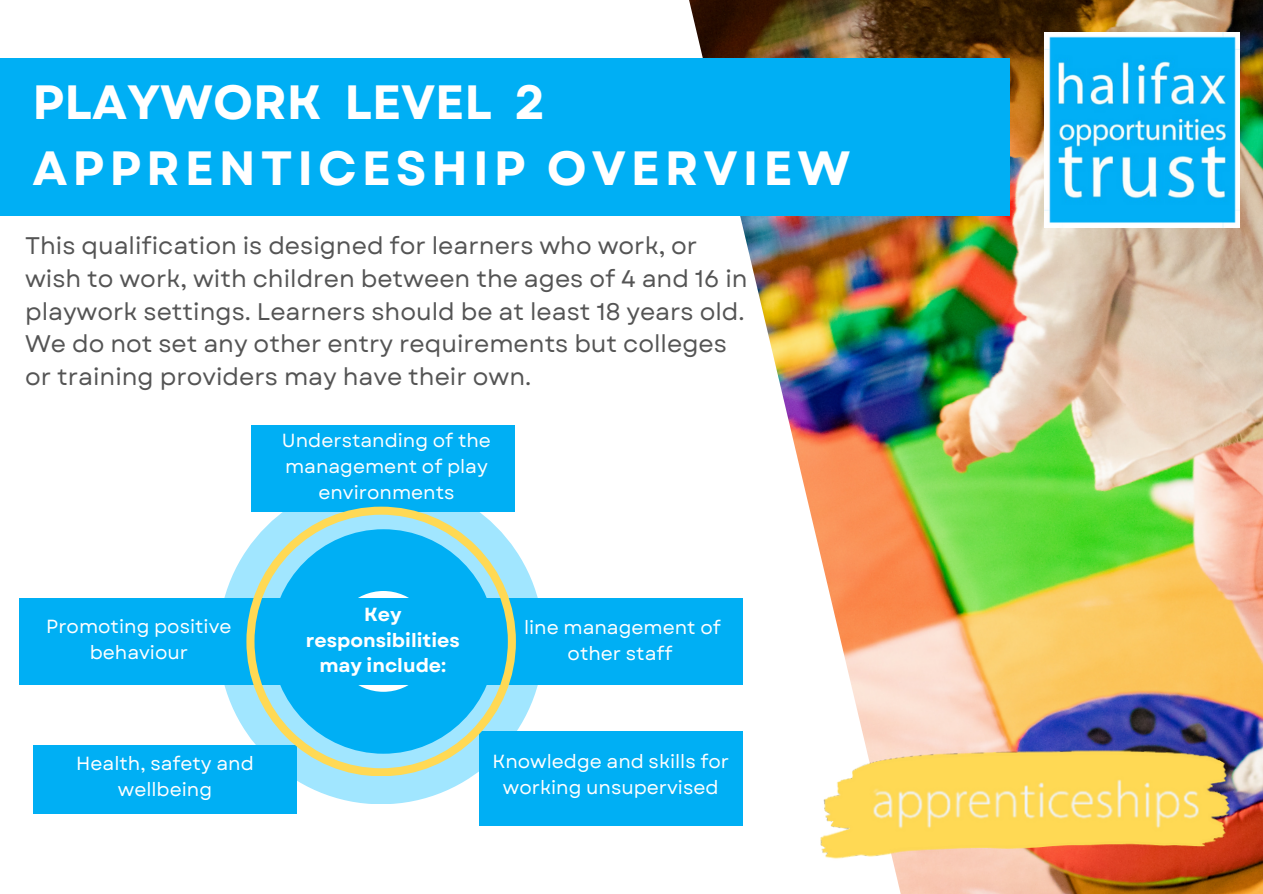
<style>
.page{position:relative;width:1263px;height:894px;background:#fff}
.page>*{position:absolute;margin:0;border:0;box-sizing:border-box;transform-origin:0 0}
.t1{font:700 48px/66.3px "Garet";letter-spacing:.105em;color:#fff}
.t2{font:24px/32.7px "Garet";color:#545454}
.t3{font:18.9px/25.8px "Garet";color:#fff;text-align:center}
.t4{font:700 18.9px/25.8px "Garet";color:#fff;text-align:center}
</style>
<div class="page">
<img style="left:688px;top:0;width:575px;height:893px">
<div style="left:0;top:58px;width:1010px;height:158px;background:#00aff4"></div>
<svg style="left:218px;top:478px;width:326px;height:326px"></svg>
<div style="left:252px;top:425px;width:263px;height:87px;background:#00aff4"></div>
<div style="left:479px;top:598px;width:263px;height:86px;background:#00aff4"></div>
<div style="left:479px;top:730px;width:263px;height:95px;background:#00aff4"></div>
<div style="left:33px;top:744px;width:264px;height:69px;background:#00aff4"></div>
<div style="left:20px;top:598px;width:263px;height:86px;background:#00aff4"></div>
<svg style="left:246px;top:506px;width:270px;height:270px"></svg>
<svg style="left:271px;top:529px;width:225px;height:224px;background:#25b9ef"></svg>
<img style="left:812px;top:718px;width:428px;height:171px">
<img style="left:1044px;top:32px;width:195px;height:195px">
<p class="t1" style="left:32px;top:69px;width:819px">PLAYWORK LEVEL 2<br>APPRENTICESHIP OVERVIEW</p>
<h1 class="t2" style="left:25px;top:230px;width:724px">This qualification is designed for learners who work, or wish to work, with children between the ages of 4 and 16 in playwork settings. Learners should be at least 18 years old.<br>We do not set any other entry requirements but colleges or training providers may have their own.</h1>
<p class="t3" style="left:46px;top:613px;width:187px">Promoting positive behaviour</p>
<p class="t3" style="left:282px;top:428px;width:211px">Understanding of the management of play environments</p>
<h2 class="t4" style="left:306px;top:601px;width:156px">Key responsibilities may include:</h2>
<h3 class="t3" style="left:524px;top:614px;width:198px">line management of</h3>
<p class="t3" style="left:568px;top:640px;width:106px">other staff</p>
<p class="t3" style="left:76px;top:750px;width:179px">Health, safety and wellbeing</p>
<p class="t3" style="left:492px;top:748px;width:238px">Knowledge and skills for working unsupervised</p>
</div>
